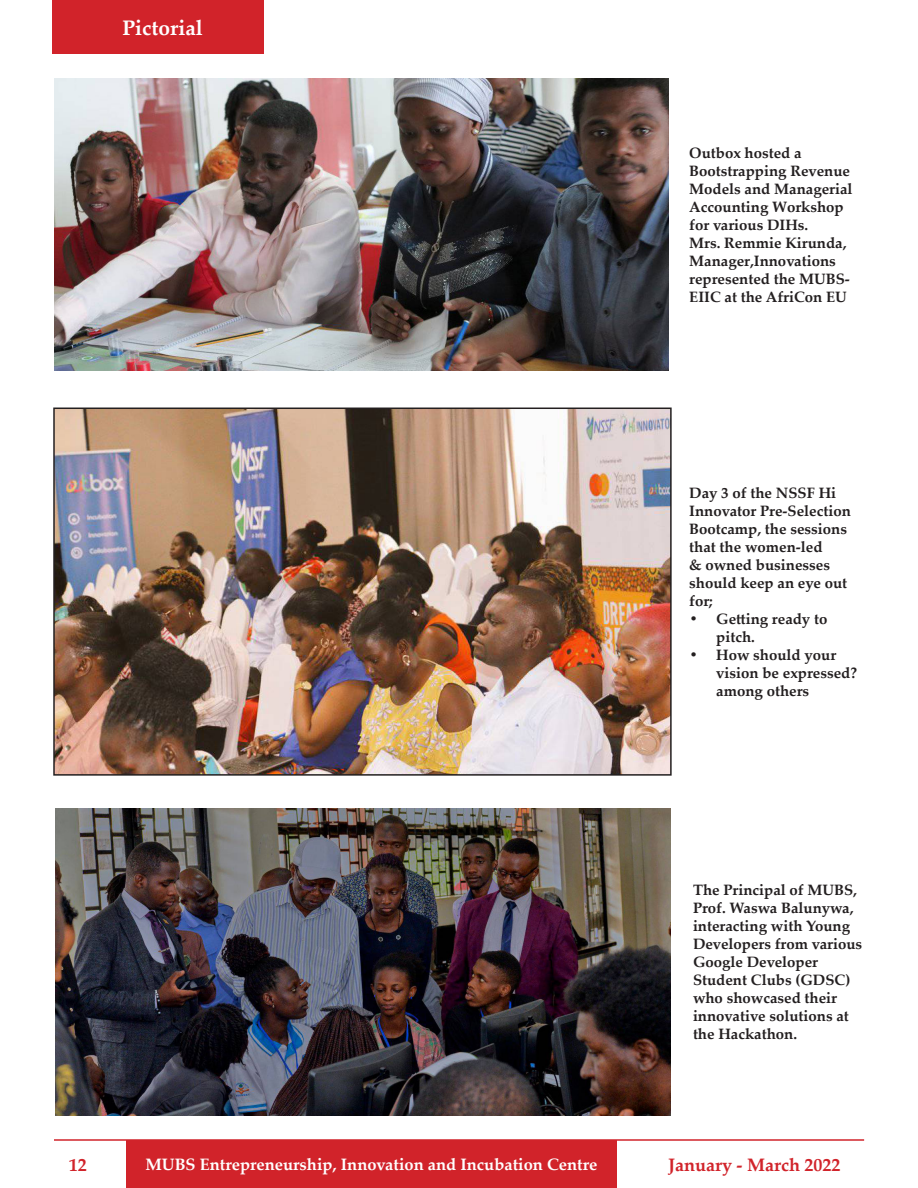
<style>
.page{position:relative;width:918px;height:1188px;background:#fff}
.page>*{position:absolute;margin:0;border:0;box-sizing:border-box;transform-origin:0 0}
.t1{font:700 21px "Palatino Linotype";color:#fff}
.t2{font:700 18px "Palatino Linotype";color:#d1232a}
.t3{font:700 16.5px "Palatino Linotype";color:#fff}
.t4{font:700 15px/18px "Palatino Linotype";color:#231f20}
</style>
<div class="page">
<hr style="left:54px;top:1139px;width:810px;height:2px;background:#d1232a">
<div style="left:126px;top:1140px;width:491px;height:48px;background:#d1232a"></div>
<img style="left:56px;top:808px;width:615px;height:307px">
<img style="left:54px;top:78px;width:615px;height:293px">
<img style="left:56px;top:411px;width:613px;height:362px">
<div style="left:53px;top:408px;width:619px;height:368px;border:2px solid #231f20"></div>
<div style="left:53px;top:0;width:211px;height:54px;background:#d1232a"></div>
<p class="t1" style="left:122px;top:13px;width:82px">Pictorial</p>
<p class="t4" style="left:689px;top:143px;width:165px">Outbox hosted a<br>Bootstrapping Revenue<br>Models and Managerial<br>Accounting Workshop for various DIHs.</p>
<p class="t4" style="left:689px;top:233px;width:162px">Mrs. Remmie Kirunda,<br>Manager,Innovations represented the MUBS-<br>EIIC at the AfriCon EU</p>
<p class="t4" style="left:689px;top:483px;width:163px">Day 3 of the NSSF Hi<br>Innovator Pre-Selection<br>Bootcamp, the sessions that the women-led<br>&amp; owned businesses should keep an eye out for;</p>
<p class="t4" style="left:716px;top:609px;width:113px;text-indent:-27px">• Getting ready to pitch.</p>
<p class="t4" style="left:716px;top:645px;width:142px;text-indent:-27px">• How should your vision be expressed? among others</p>
<p class="t4" style="left:693px;top:881px;width:171px">The Principal of MUBS,<br>Prof. Waswa Balunywa, interacting with Young<br>Developers from various<br>Google Developer<br>Student Clubs (GDSC) who showcased their innovative solutions at the Hackathon.</p>
<p class="t2" style="left:69px;top:1152px;width:19px">12</p>
<p class="t3" style="left:145px;top:1153px;width:454px">MUBS Entrepreneurship, Innovation and Incubation Centre</p>
<p class="t2" style="left:668px;top:1152px;width:174px">January - March 2022</p>
</div>
